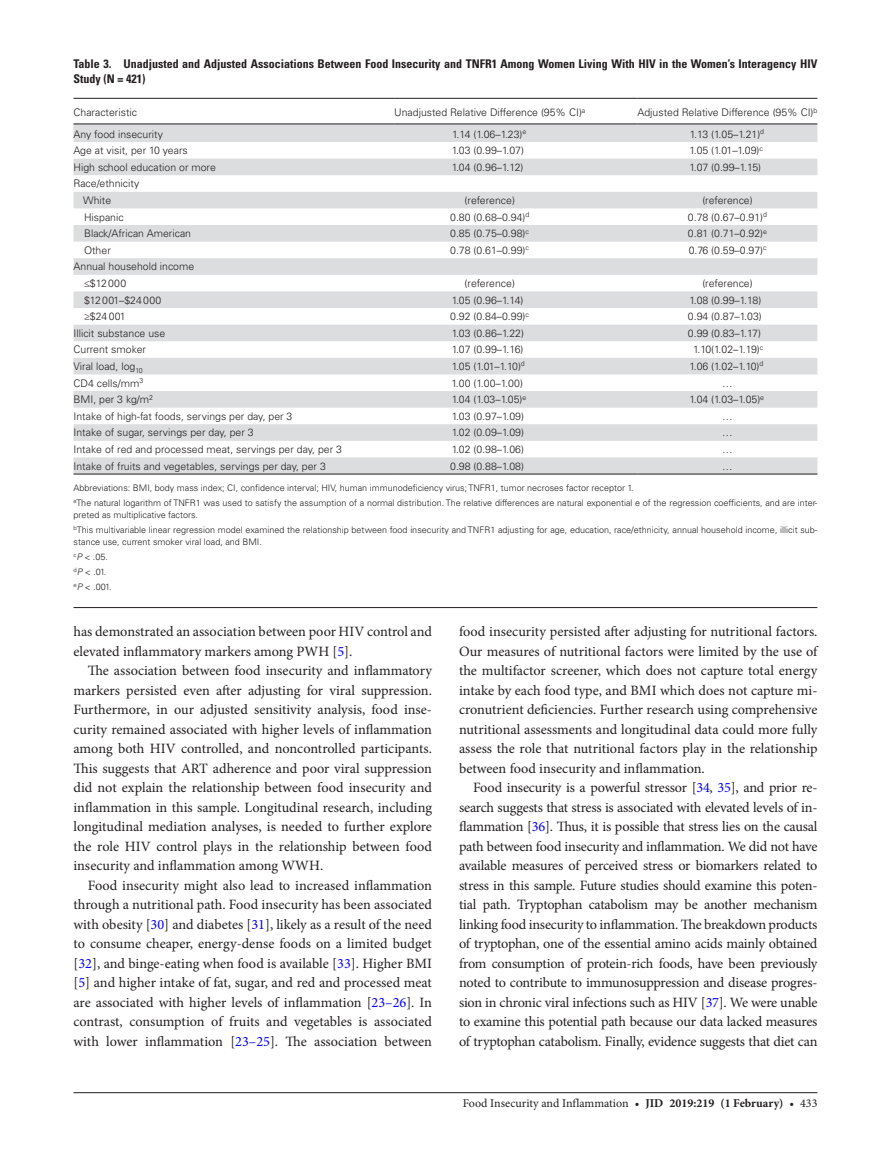
<style>
.page{position:relative;width:891px;height:1174px;background:#fff}
.page>*{position:absolute;margin:0;border:0;box-sizing:border-box;transform-origin:0 0}
.t1{font:14.25px/19.5px "Minion Pro";letter-spacing:-.005em;color:#231f20;text-align:justify}
.t2{font:700 condensed 12px/15px "Univers LT Std";color:#231f20}
.t3{font:12px "Minion Pro";color:#231f20}
.t4{font:300 10.5px/16.6px "Univers LT Std";color:#231f20}
.t5{font:300 10.5px "Univers LT Std";letter-spacing:.02em;color:#231f20}
.t6{font:300 9px/15px "Univers LT Std";color:#231f20}
.s1{font-style:italic}
.s2{color:#00f}
.s3{font-weight:700}
</style>
<div class="page">
<hr style="left:74px;top:1092px;width:744px;height:1px;background:#231f20">
<hr style="left:74px;top:607px;width:743px;height:1px;background:#231f20">
<svg style="left:74px;top:125px;width:743px;height:349px;fill:#dddee0"></svg>
<hr style="left:74px;top:98px;width:320px;height:1px;background:#231f20">
<hr style="left:74px;top:124px;width:320px;height:1px;background:#231f20">
<hr style="left:394px;top:98px;width:244px;height:1px;background:#231f20">
<hr style="left:394px;top:124px;width:244px;height:1px;background:#231f20">
<hr style="left:638px;top:98px;width:179px;height:1px;background:#231f20">
<hr style="left:638px;top:124px;width:179px;height:1px;background:#231f20">
<hr style="left:74px;top:474px;width:320px;height:1px;background:#231f20">
<hr style="left:394px;top:474px;width:244px;height:1px;background:#231f20">
<hr style="left:638px;top:474px;width:179px;height:1px;background:#231f20">
<p class="t2" style="left:74px;top:56px;width:745px">Table 3. Unadjusted and Adjusted Associations Between Food Insecurity and TNFR1 Among Women Living With HIV in the Women’s Interagency HIV<br>Study (N = 421)</p>
<p class="t4" style="left:74px;top:104px;width:65px">Characteristic</p>
<p class="t4" style="left:394px;top:104px;width:193px">Unadjusted Relative Difference (95% CI)<sup>a</sup></p>
<p class="t4" style="left:638px;top:104px;width:181px">Adjusted Relative Difference (95% CI)<sup>b</sup></p>
<p class="t4" style="left:74px;top:125px;width:91px">Any food insecurity</p>
<p class="t4" style="left:452px;top:125px;width:76px">1.14 (1.06–1.23)<sup>e</sup></p>
<p class="t4" style="left:690px;top:125px;width:76px">1.13 (1.05–1.21)<sup>d</sup></p>
<p class="t4" style="left:74px;top:142px;width:116px">Age at visit, per 10 years</p>
<p class="t4" style="left:452px;top:142px;width:74px">1.03 (0.99–1.07)</p>
<p class="t4" style="left:689px;top:142px;width:75px">1.05 (1.01–1.09)<sup>c</sup></p>
<p class="t4" style="left:74px;top:159px;width:144px">High school education or more</p>
<p class="t4" style="left:452px;top:159px;width:73px">1.04 (0.96–1.12)</p>
<p class="t4" style="left:689px;top:159px;width:73px">1.07 (0.99–1.15)</p>
<p class="t4" style="left:83px;top:175px;width:58px;text-indent:-10px">Race/ethnicity<br>White</p>
<p class="t4" style="left:465px;top:192px;width:52px">(reference)</p>
<p class="t4" style="left:702px;top:192px;width:52px">(reference)</p>
<p class="t4" style="left:84px;top:208px;width:41px">Hispanic</p>
<p class="t4" style="left:450px;top:208px;width:81px">0.80 (0.68–0.94)<sup>d</sup></p>
<p class="t4" style="left:688px;top:208px;width:81px">0.78 (0.67–0.91)<sup>d</sup></p>
<p class="t4" style="left:84px;top:225px;width:109px">Black/African American</p>
<p class="t4" style="left:450px;top:225px;width:80px">0.85 (0.75–0.98)<sup>c</sup></p>
<p class="t4" style="left:688px;top:225px;width:81px">0.81 (0.71–0.92)<sup>e</sup></p>
<p class="t4" style="left:84px;top:242px;width:28px">Other</p>
<p class="t4" style="left:450px;top:242px;width:80px">0.78 (0.61–0.99)<sup>c</sup></p>
<p class="t4" style="left:689px;top:242px;width:80px">0.76 (0.59–0.97)<sup>c</sup></p>
<p class="t4" style="left:84px;top:258px;width:112px;text-indent:-10px">Annual household income ≤$12000</p>
<p class="t4" style="left:465px;top:275px;width:52px">(reference)</p>
<p class="t4" style="left:702px;top:275px;width:52px">(reference)</p>
<p class="t5" style="left:84px;top:293px;width:79px">$12001–$24000</p>
<p class="t4" style="left:452px;top:291px;width:73px">1.05 (0.96–1.14)</p>
<p class="t4" style="left:689px;top:291px;width:73px">1.08 (0.99–1.18)</p>
<p class="t4" style="left:84px;top:308px;width:43px">≥$24001</p>
<p class="t4" style="left:450px;top:308px;width:80px">0.92 (0.84–0.99)<sup>c</sup></p>
<p class="t4" style="left:688px;top:308px;width:75px">0.94 (0.87–1.03)</p>
<p class="t4" style="left:74px;top:325px;width:93px">Illicit substance use</p>
<p class="t4" style="left:452px;top:325px;width:74px">1.03 (0.86–1.22)</p>
<p class="t4" style="left:688px;top:325px;width:75px">0.99 (0.83–1.17)</p>
<p class="t4" style="left:74px;top:341px;width:74px">Current smoker</p>
<p class="t4" style="left:452px;top:341px;width:73px">1.07 (0.99–1.16)</p>
<p class="t4" style="left:693px;top:341px;width:72px">1.10(1.02–1.19)<sup>c</sup></p>
<p class="t4" style="left:74px;top:358px;width:71px">Viral load, log<sub>10</sub></p>
<p class="t4" style="left:452px;top:358px;width:75px">1.05 (1.01–1.10)<sup>d</sup></p>
<p class="t4" style="left:689px;top:358px;width:76px">1.06 (1.02–1.10)<sup>d</sup></p>
<p class="t4" style="left:74px;top:375px;width:71px">CD4 cells/mm<sup>3</sup></p>
<p class="t4" style="left:451px;top:375px;width:73px">1.00 (1.00–1.00)</p>
<p class="t4" style="left:722px;top:375px;width:12px">…</p>
<p class="t4" style="left:74px;top:391px;width:81px">BMI, per 3 kg/m<sup>2</sup></p>
<p class="t4" style="left:452px;top:391px;width:76px">1.04 (1.03–1.05)<sup>e</sup></p>
<p class="t4" style="left:689px;top:391px;width:76px">1.04 (1.03–1.05)<sup>e</sup></p>
<p class="t4" style="left:74px;top:408px;width:220px">Intake of high-fat foods, servings per day, per 3</p>
<p class="t4" style="left:452px;top:408px;width:74px">1.03 (0.97–1.09)</p>
<p class="t4" style="left:722px;top:408px;width:12px">…</p>
<p class="t4" style="left:74px;top:424px;width:182px">Intake of sugar, servings per day, per 3</p>
<p class="t4" style="left:452px;top:424px;width:74px">1.02 (0.09–1.09)</p>
<p class="t4" style="left:722px;top:424px;width:12px">…</p>
<p class="t4" style="left:74px;top:441px;width:270px">Intake of red and processed meat, servings per day, per 3</p>
<p class="t4" style="left:452px;top:441px;width:74px">1.02 (0.98–1.06)</p>
<p class="t4" style="left:722px;top:441px;width:12px">…</p>
<p class="t4" style="left:74px;top:458px;width:254px">Intake of fruits and vegetables, servings per day, per 3</p>
<p class="t4" style="left:450px;top:458px;width:75px">0.98 (0.88–1.08)</p>
<p class="t4" style="left:722px;top:458px;width:12px">…</p>
<p class="t6" style="left:74px;top:480px;width:745px">Abbreviations: BMI, body mass index; CI, confidence interval; HIV, human immunodeficiency virus; TNFR1, tumor necroses factor receptor 1.<br><sup>a</sup>The natural logarithm of TNFR1 was used to satisfy the assumption of a normal distribution. The relative differences are natural exponential e of the regression coefficients, and are inter-</p>
<p class="t6" style="left:74px;top:507px;width:745px">preted as multiplicative factors.<br><sup>b</sup>This multivariable linear regression model examined the relationship between food insecurity and TNFR1 adjusting for age, education, race/ethnicity, annual household income, illicit sub-</p>
<p class="t6" style="left:74px;top:534px;width:190px">stance use, current smoker viral load, and BMI. <sup>c</sup><span class="s1">P</span> &lt; .05.<br><sup>d</sup><span class="s1">P</span> &lt; .01.<br><sup>e</sup><span class="s1">P</span> &lt; .001.</p>
<p class="t1" style="left:74px;top:622px;width:360px">has demonstrated an association between poor HIV control and elevated inflammatory markers among PWH [<span class="s2">5</span>].</p>
<p class="t1" style="left:74px;top:661px;width:360px;text-indent:14px">The association between food insecurity and inflammatory markers persisted even after adjusting for viral suppression.<br>Furthermore, in our adjusted sensitivity analysis, food inse&shy;curity remained associated with higher levels of inflammation among both HIV controlled, and noncontrolled participants.<br>This suggests that ART adherence and poor viral suppression did not explain the relationship between food insecurity and inflammation in this sample. Longitudinal research, including longitudinal mediation analyses, is needed to further explore the role HIV control plays in the relationship between food insecurity and inflammation among WWH.</p>
<p class="t1" style="left:74px;top:875px;width:360px;text-indent:14px">Food insecurity might also lead to increased inflammation through a nutritional path. Food insecurity has been associated with obesity [<span class="s2">30</span>] and diabetes [<span class="s2">31</span>], likely as a result of the need to consume cheaper, energy-dense foods on a limited budget [<span class="s2">32</span>], and binge-eating when food is available [<span class="s2">33</span>]. Higher BMI [<span class="s2">5</span>] and higher intake of fat, sugar, and red and processed meat are associated with higher levels of inflammation [<span class="s2">23–26</span>]. In contrast, consumption of fruits and vegetables is associated with lower inflammation [<span class="s2">23–25</span>]. The association between</p>
<p class="t1" style="left:459px;top:622px;width:360px">food insecurity persisted after adjusting for nutritional factors.<br>Our measures of nutritional factors were limited by the use of the multifactor screener, which does not capture total energy intake by each food type, and BMI which does not capture mi&shy;cronutrient deficiencies. Further research using comprehensive nutritional assessments and longitudinal data could more fully assess the role that nutritional factors play in the relationship between food insecurity and inflammation.</p>
<p class="t1" style="left:459px;top:778px;width:360px;text-indent:14px">Food insecurity is a powerful stressor [<span class="s2">34</span>, <span class="s2">35</span>], and prior re&shy;search suggests that stress is associated with elevated levels of in&shy;flammation [<span class="s2">36</span>]. Thus, it is possible that stress lies on the causal path between food insecurity and inflammation. We did not have available measures of perceived stress or biomarkers related to stress in this sample. Future studies should examine this poten&shy;tial path. Tryptophan catabolism may be another mechanism linking food insecurity to inflammation. The breakdown products of tryptophan, one of the essential amino acids mainly obtained from consumption of protein-rich foods, have been previously noted to contribute to immunosuppression and disease progres&shy;sion in chronic viral infections such as HIV [<span class="s2">37</span>]. We were unable to examine this potential path because our data lacked measures of tryptophan catabolism. Finally, evidence suggests that diet can</p>
<p class="t3" style="left:463px;top:1095px;width:356px">Food Insecurity and Inflammation • <span class="s3">JID 2019:219 (1 February)</span> • 433</p>
</div>
